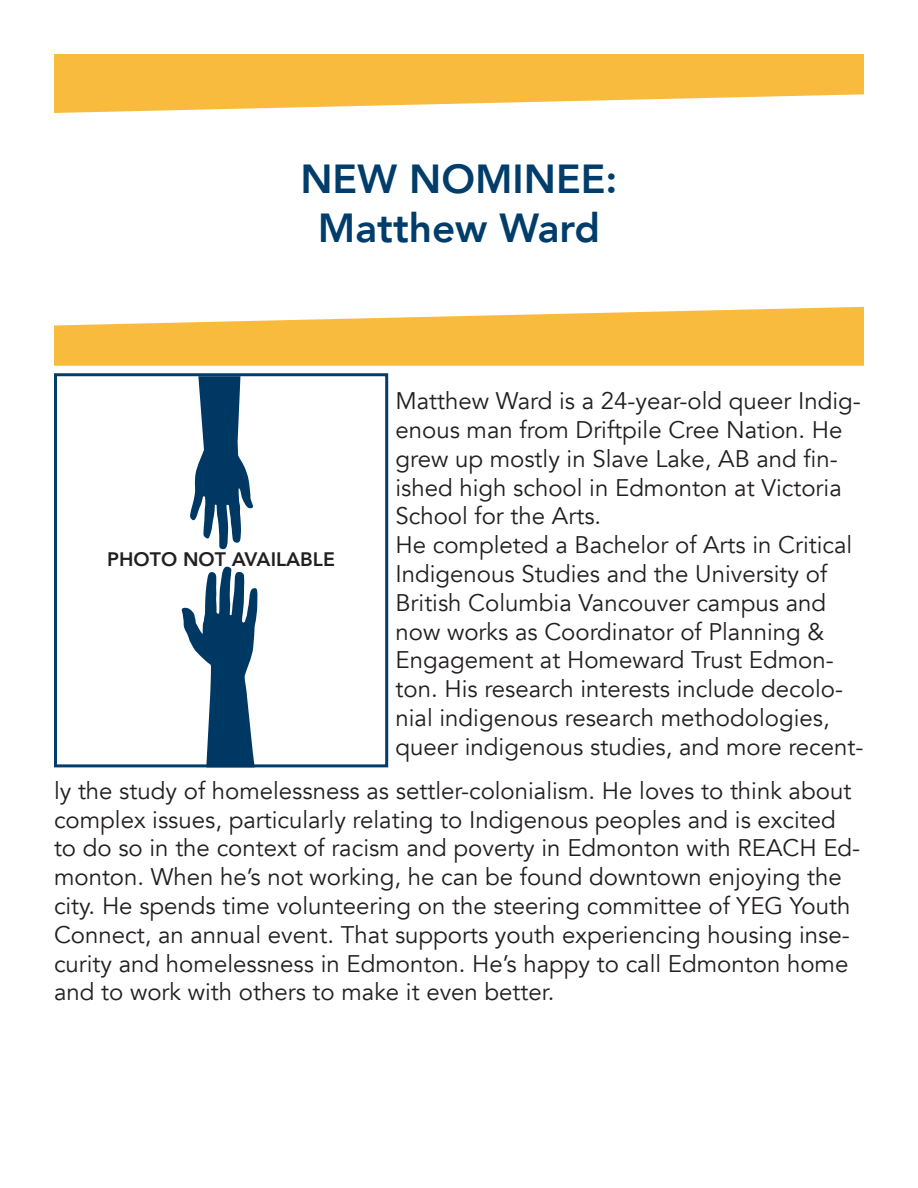
<style>
.page{position:relative;width:918px;height:1188px;background:#fff}
.page>*{position:absolute;margin:0;border:0;box-sizing:border-box;transform-origin:0 0}
.t1{font:800 40.5px "Avenir";color:#003d6b}
.t2{font:24px/28.8px "Avenir";color:#231f20}
.t3{font:800 19.5px "Avenir";color:#231f20}
</style>
<div class="page">
<svg style="left:54px;top:54px;width:810px;height:59px;fill:#f8bb3e"></svg>
<svg style="left:54px;top:306px;width:810px;height:60px;fill:#f8bb3e"></svg>
<div style="left:54px;top:373px;width:334px;height:394px;border:3px solid #003d6b"></div>
<svg style="left:190px;top:376px;width:64px;height:173px"></svg>
<svg style="left:182px;top:567px;width:75px;height:200px"></svg>
<p class="t1" style="left:300px;top:148px;width:319px">NEW NOMINEE:</p>
<p class="t1" style="left:318px;top:196px;width:284px">Matthew Ward</p>
<p class="t3" style="left:107px;top:544px;width:229px">PHOTO NOT AVAILABLE</p>
<p class="t2" style="left:396px;top:387px;width:467px">Matthew Ward is a 24-year-old queer Indig&shy;enous man from Driftpile Cree Nation. He grew up mostly in Slave Lake, AB and fin&shy;ished high school in Edmonton at Victoria School for the Arts.</p>
<p class="t2" style="left:396px;top:531px;width:470px">He completed a Bachelor of Arts in Critical Indigenous Studies and the University of British Columbia Vancouver campus and now works as Coordinator of Planning &amp; Engagement at Homeward Trust Edmon&shy;ton. His research interests include decolo&shy;nial indigenous research methodologies, queer indigenous studies, and more recent-</p>
<p class="t2" style="left:54px;top:777px;width:808px">ly the study of homelessness as settler-colonialism. He loves to think about complex issues, particularly relating to Indigenous peoples and is excited to do so in the context of racism and poverty in Edmonton with REACH Ed&shy;monton. When he’s not working, he can be found downtown enjoying the city. He spends time volunteering on the steering committee of YEG Youth Connect, an annual event. That supports youth experiencing housing inse&shy;curity and homelessness in Edmonton. He’s happy to call Edmonton home and to work with others to make it even better.</p>
</div>
